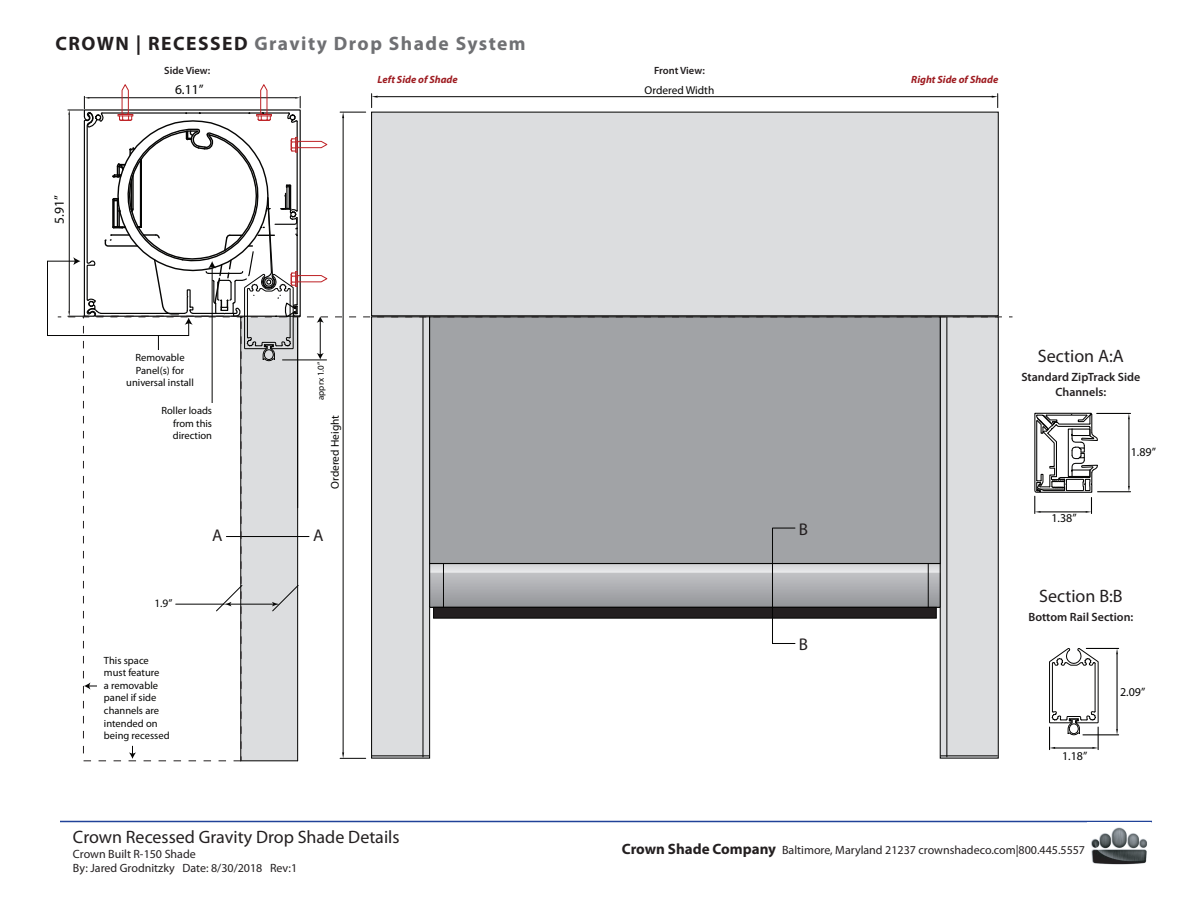
<style>
.page{position:relative;width:1188px;height:918px;background:#fff}
.page>*{position:absolute;margin:0;border:0;box-sizing:border-box;transform-origin:0 0}
.t1{font:700 19.5px "Myriad Pro";letter-spacing:.075em;color:#6f7073}
.t2{font:18px "Myriad Pro";color:#231f20}
.t3{font:16.95px "Myriad Pro";color:#231f20}
.t4{font:13.65px "Myriad Pro";color:#050504}
.t5{font:12px/14.4px "Myriad Pro";color:#231f20}
.t6{font:600 12px/14.4px "Myriad Pro";color:#231f20;text-align:center}
.t7{font:12px "Myriad Pro";color:#050504}
.t8{font:11.4px "Myriad Pro";color:#050504}
.t9{font:10.5px/12.6px "Myriad Pro";color:#050504;text-align:center}
.t10{font:italic 700 10.5px "Myriad Pro";color:#9e1c21}
.t11{font:600 10.5px "Myriad Pro";letter-spacing:-.005em;color:#231f20}
.t12{font:9px "Myriad Pro";color:#050504}
.s1{color:#231f20}
.s2{font-weight:700;font-size:15px}
</style>
<div class="page">
<div style="left:241px;top:316px;width:57px;height:445px;background:#dcdddf"></div>
<hr style="left:60px;top:821px;width:1092px;height:1px;background:#204298">
<hr style="left:297px;top:316px;width:1px;height:445px;background:#050504">
<hr style="left:343px;top:118px;width:1px;height:634px;background:#050504">
<svg style="left:340px;top:752px;width:26px;height:7px"></svg>
<hr style="left:241px;top:760px;width:57px;height:1px;background:#050504">
<hr style="left:226px;top:536px;width:83px;height:1px;background:#050504">
<div style="left:371px;top:316px;width:59px;height:443px;background:#dcdddf;border:1px solid #050504"></div>
<hr style="left:422px;top:317px;width:1px;height:440px;background:#050504">
<div style="left:940px;top:316px;width:59px;height:443px;background:#dcdddf;border:1px solid #050504"></div>
<hr style="left:946px;top:317px;width:1px;height:440px;background:#050504">
<hr style="left:372px;top:755px;width:58px;height:1px;background:#050504">
<hr style="left:940px;top:755px;width:58px;height:1px;background:#050504">
<svg style="left:431px;top:565px;width:508px;height:41px;background:#b4b5b9"></svg>
<div style="left:433px;top:607px;width:504px;height:12px;background:#231f20;border:1px solid #050504"></div>
<hr style="left:443px;top:564px;width:1px;height:43px;background:#050504">
<hr style="left:928px;top:564px;width:1px;height:43px;background:#050504">
<div style="left:429px;top:316px;width:512px;height:248px;background:#a1a3a6;border:1px solid #050504"></div>
<hr style="left:229px;top:604px;width:45px;height:1px;background:#050504">
<svg style="left:272px;top:585px;width:27px;height:27px"></svg>
<svg style="left:216px;top:585px;width:27px;height:27px"></svg>
<hr style="left:176px;top:604px;width:48px;height:1px;background:#050504">
<img style="left:1091px;top:827px;width:56px;height:38px">
<hr style="left:1097px;top:413px;width:34px;height:1px;background:#050504">
<hr style="left:1098px;top:491px;width:33px;height:1px;background:#050504">
<hr style="left:1128px;top:419px;width:1px;height:67px;background:#050504">
<svg style="left:1128px;top:486px;width:2px;height:6px"></svg>
<svg style="left:1034px;top:412px;width:64px;height:102px"></svg>
<hr style="left:212px;top:266px;width:1px;height:137px;background:#050504">
<hr style="left:1086px;top:648px;width:33px;height:1px;background:#050504">
<hr style="left:1083px;top:734px;width:36px;height:1px;background:#050504">
<hr style="left:1117px;top:654px;width:1px;height:75px;background:#050504">
<svg style="left:1116px;top:729px;width:2px;height:6px"></svg>
<svg style="left:1049px;top:648px;width:50px;height:102px"></svg>
<div style="left:772px;top:528px;width:24px;height:116px;border:1px solid #050504"></div>
<div style="left:83px;top:316px;width:158px;height:445px;border:1px dashed #231f20"></div>
<svg style="left:84px;top:682px;width:13px;height:8px"></svg>
<svg style="left:129px;top:746px;width:7px;height:13px"></svg>
<svg style="left:47px;top:84px;width:965px;height:278px"></svg>
<h1 class="t1" style="left:56px;top:30px;width:472px"><span class="s1">CROWN | RECESSED</span> Gravity Drop Shade System</h1>
<h3 class="t4" style="left:175px;top:81px;width:30px">6.11”</h3>
<p class="t11" style="left:164px;top:64px;width:48px">Side View:</p>
<p class="t11" style="left:654px;top:64px;width:52px">Front View:</p>
<p class="t10" style="left:378px;top:73px;width:82px">Left Side of Shade</p>
<p class="t10" style="left:911px;top:73px;width:89px">Right Side of Shade</p>
<p class="t8" style="left:645px;top:83px;width:71px">Ordered Width</p>
<h3 class="t4" style="left:51px;top:224px;width:30px;rotate:-90deg">5.91”</h3>
<p class="t9" style="left:126px;top:351px;width:69px">Removable<br>Panel(s) for universal install</p>
<p class="t9" style="left:173px;top:404px;width:41px;text-align:justify;text-indent:-11px">Roller loads from this direction</p>
<p class="t12" style="left:315px;top:400px;width:40px;rotate:-90deg">apprx 1.0”</p>
<p class="t8" style="left:328px;top:489px;width:75px;rotate:-90deg">Ordered Height</p>
<p class="t8" style="left:154px;top:596px;width:20px">1.9”</p>
<p class="t9" style="left:104px;top:654px;width:67px;text-align:left">This space must feature<br>a removable panel if side channels are intended on being recessed</p>
<h3 class="t3" style="left:212px;top:525px;width:12px">A</h3>
<h3 class="t3" style="left:313px;top:525px;width:12px">A</h3>
<h2 class="t2" style="left:73px;top:826px;width:328px">Crown Recessed Gravity Drop Shade Details</h2>
<p class="t5" style="left:73px;top:846px;width:226px">Crown Built R-150 Shade<br>By: Jared Grodnitzky Date: 8/30/2018 Rev:1</p>
<h2 class="t2" style="left:1038px;top:345px;width:87px">Section A:A</h2>
<p class="t6" style="left:1021px;top:370px;width:120px">Standard ZipTrack Side<br>Channels:</p>
<h3 class="t3" style="left:799px;top:519px;width:11px">B</h3>
<h3 class="t3" style="left:799px;top:634px;width:11px">B</h3>
<p class="t7" style="left:1051px;top:511px;width:27px">1.38”</p>
<p class="t7" style="left:1131px;top:445px;width:27px">1.89”</p>
<h2 class="t2" style="left:1039px;top:585px;width:85px">Section B:B</h2>
<p class="t6" style="left:1028px;top:610px;width:107px">Bottom Rail Section:</p>
<p class="t7" style="left:1062px;top:748px;width:27px">1.18”</p>
<p class="t7" style="left:1120px;top:684px;width:27px">2.09”</p>
<p class="t5" style="left:622px;top:842px;width:465px"><span class="s2">Crown Shade Company</span> Baltimore, Maryland 21237 crownshadeco.com|800.445.5557</p>
</div>
